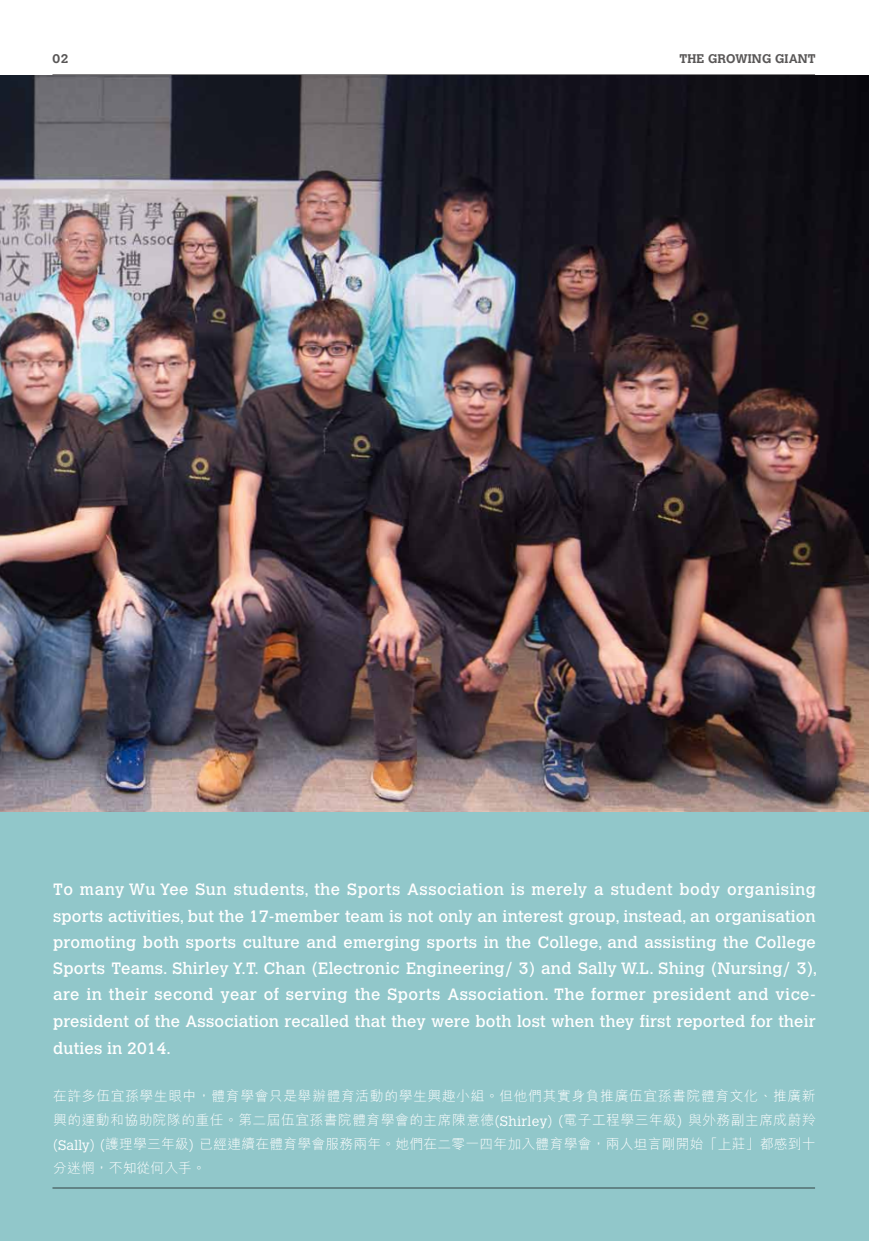
<style>
.page{position:relative;width:869px;height:1241px;background:#fff}
.page>*{position:absolute;margin:0;border:0;box-sizing:border-box;transform-origin:0 0}
.t1{font:16.25px/26.4px "Calvert";letter-spacing:.01em;color:#fff;text-align:justify}
.t2{font:300 13.75px/23.8px "M Hei HK";letter-spacing:.02em;color:#fff;text-align:justify}
.t3{font:700 12.5px "Calvert";letter-spacing:.01em;color:#595757}
.s1{font-family:"Calvert MT Std"}
</style>
<div class="page">
<div style="left:0;top:421px;width:868px;height:819px;background:#91c7ca"></div>
<hr style="left:52px;top:1187px;width:762px;height:1px;background:#595757">
<img style="left:0;top:75px;width:868px;height:736px">
<p class="t3" style="left:52px;top:51px;width:18px">02</p>
<p class="t3" style="left:679px;top:51px;width:138px">THE GROWING GIANT</p>
<p class="t1" style="left:53px;top:876px;width:765px">To many Wu Yee Sun students, the Sports Association is merely a student body organising sports activities, but the 17-member team is not only an interest group, instead, an organisation promoting both sports culture and emerging sports in the College, and assisting the College Sports Teams. Shirley Y.T. Chan (Electronic Engineering/ 3) and Sally W.L. Shing (Nursing/ 3), are in their second year of serving the Sports Association. The former president and vice&shy;president of the Association recalled that they were both lost when they first reported for their duties in 2014.</p>
<p class="t2" style="left:53px;top:1084px;width:763px">在許多伍宜孫學生眼中，體育學會只是舉辦體育活動的學生興趣小組。但他們其實身負推廣伍宜孫書院體育文化、推廣新興的運動和協助院隊的重任。第二屆伍宜孫書院體育學會的主席陳意德(<span class="s1">Shirley</span>) (電子工程學三年級) 與外務副主席成蔚羚(<span class="s1">Sally</span>) (護理學三年級) 已經連續在體育學會服務兩年。她們在二零一四年加入體育學會，兩人坦言剛開始「上莊」都感到十分迷惘，不知從何入手。</p>
</div>
